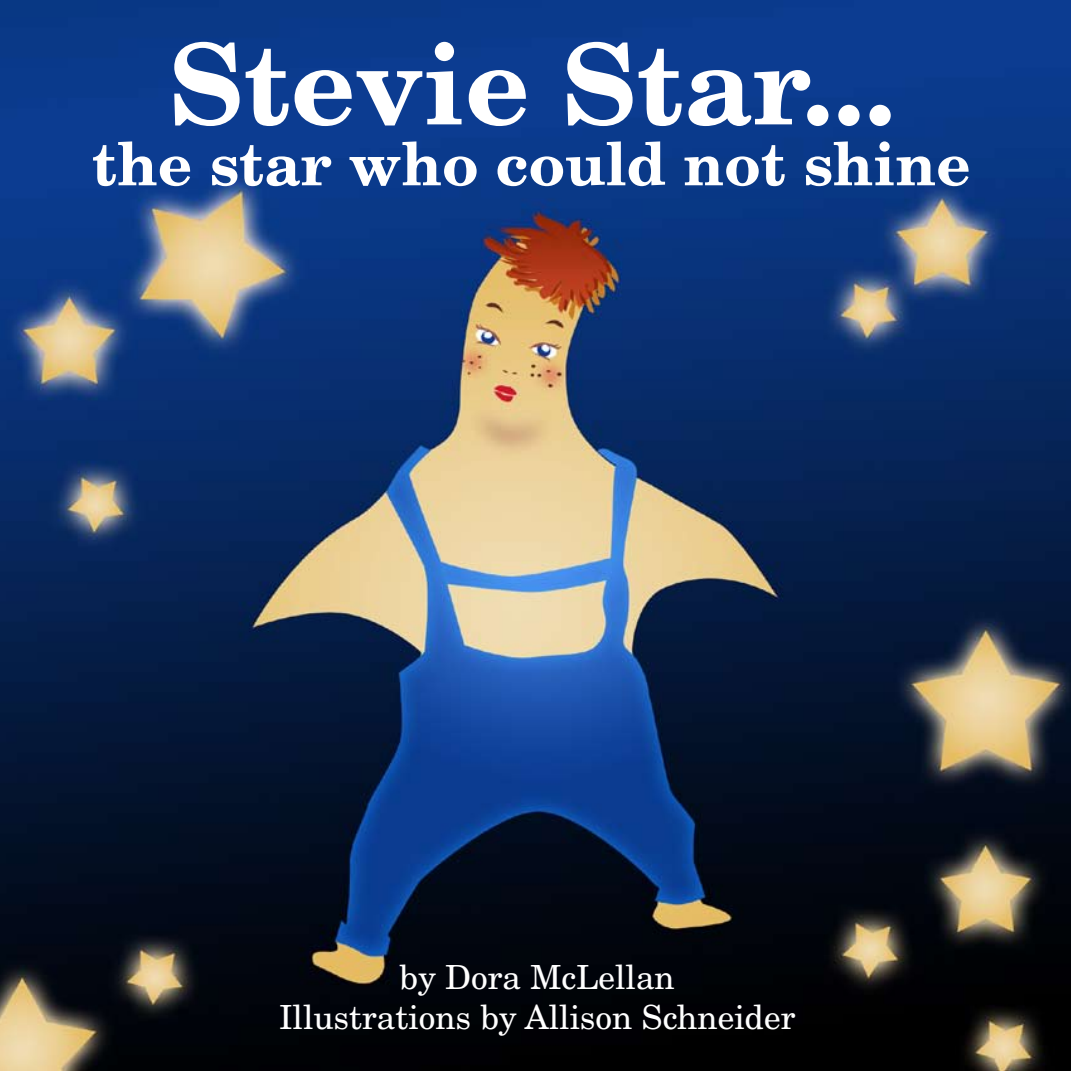
<style>
.page{position:relative;width:1071px;height:1071px;background:#fff}
.page>*{position:absolute;margin:0;border:0;box-sizing:border-box;transform-origin:0 0}
.t1{font:700 112px "New Century Schlbk";color:#fff}
.t2{font:700 59.5px "New Century Schlbk";color:#fff}
.t3{font:33.25px/39.9px "New Century Schlbk";color:#fff;text-align:center}
</style>
<div class="page">
<img style="left:0;top:0;width:1071px;height:1071px">
<h1 class="t1" style="left:169px;top:14px;width:729px">Stevie Star...</h1>
<h2 class="t2" style="left:92px;top:126px;width:880px">the star who could not shine</h2>
<p class="t3" style="left:279px;top:957px;width:518px">by Dora McLellan<br>Illustrations by Allison Schneider</p>
</div>
